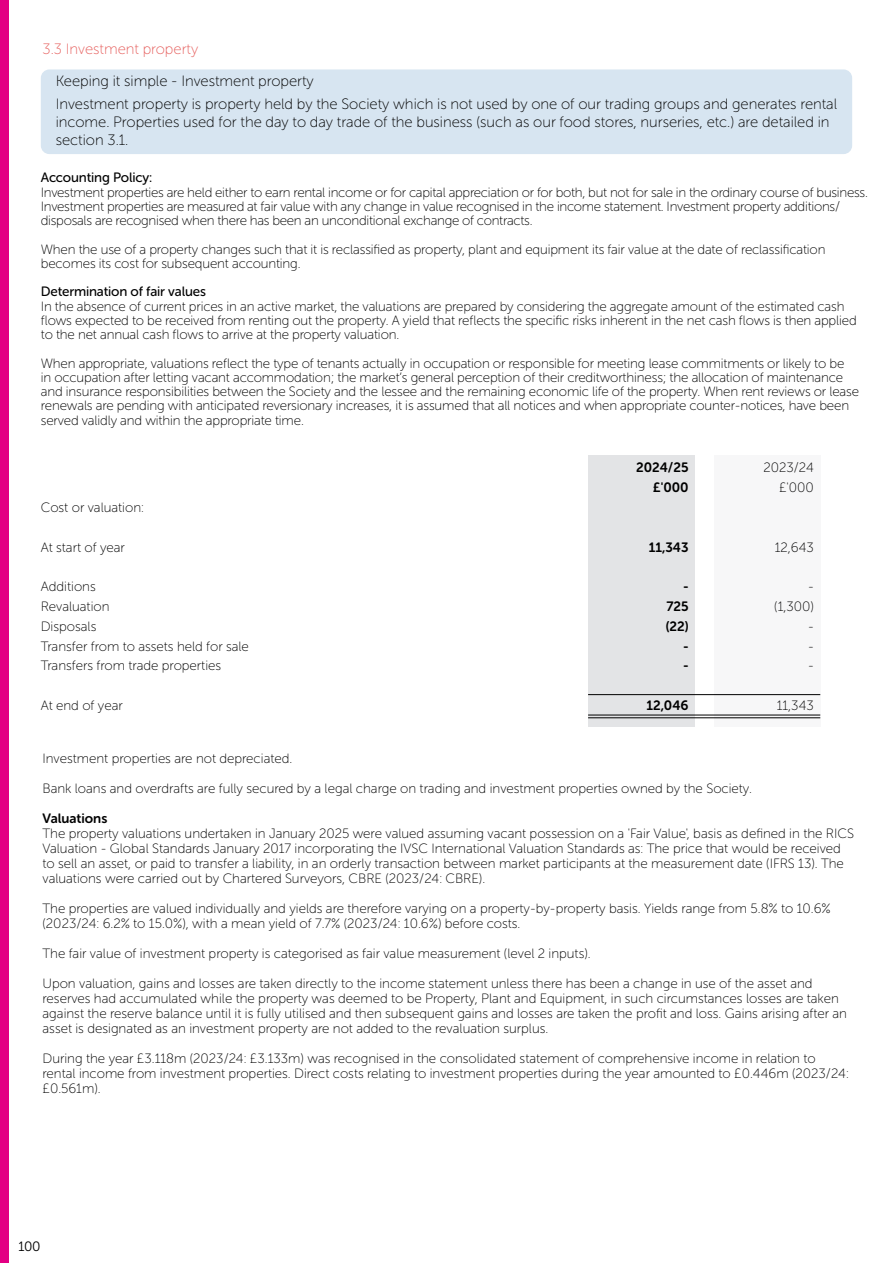
<style>
.page{position:relative;width:893px;height:1263px;background:#fff}
.page>*{position:absolute;margin:0;border:0;box-sizing:border-box;transform-origin:0 0}
.t1{font:15px/22.6px "Museo Sans Rounded 100";color:#000}
.t2{font:15px "Museo Sans Rounded 100";color:#e65e5c}
.t3{font:13.5px/14.2px "Museo Sans Rounded 100";letter-spacing:-.005em;color:#000}
.t4{font:13.5px/19.8px "Museo Sans Rounded 700";color:#000;text-align:right}
.t5{font:13.5px "Museo Sans Rounded 500";letter-spacing:-.01em;color:#000}
.t6{font:13.5px "Museo Sans Rounded 300";color:#000}
</style>
<div class="page">
<div style="left:41px;top:69px;width:811px;height:85px;background:#d7e5f1;border-radius:9px"></div>
<div style="left:588px;top:455px;width:106px;height:271px;background:#e3e4e6"></div>
<div style="left:714px;top:455px;width:106px;height:271px;background:#f7f7f8"></div>
<hr style="left:588px;top:715px;width:232px;height:1px;background:#000">
<hr style="left:588px;top:717px;width:232px;height:1px;background:#000">
<hr style="left:588px;top:694px;width:232px;height:1px;background:#000">
<div style="left:0;top:0;width:9px;height:1263px;background:#e30083"></div>
<p class="t2" style="left:43px;top:41px;width:157px">3.3 Investment property</p>
<p class="t1" style="left:56px;top:70px;width:783px">Keeping it simple - Investment property<br>Investment property is property held by the Society which is not used by one of our trading groups and generates rental</p>
<p class="t1" style="left:56px;top:113px;width:775px;line-height:18px">income. Properties used for the day to day trade of the business (such as our food stores, nurseries, etc.) are detailed in section 3.1.</p>
<p class="t5" style="left:41px;top:170px;width:113px">Accounting Policy:</p>
<p class="t3" style="left:41px;top:185px;width:829px">Investment properties are held either to earn rental income or for capital appreciation or for both, but not for sale in the ordinary course of business.<br>Investment properties are measured at fair value with any change in value recognised in the income statement. Investment property additions/ disposals are recognised when there has been an unconditional exchange of contracts.</p>
<p class="t3" style="left:41px;top:242px;width:786px">When the use of a property changes such that it is reclassified as property, plant and equipment its fair value at the date of reclassification becomes its cost for subsequent accounting.</p>
<p class="t5" style="left:41px;top:284px;width:167px">Determination of fair values</p>
<p class="t3" style="left:41px;top:299px;width:817px">In the absence of current prices in an active market, the valuations are prepared by considering the aggregate amount of the estimated cash flows expected to be received from renting out the property. A yield that reflects the specific risks inherent in the net cash flows is then applied to the net annual cash flows to arrive at the property valuation.</p>
<p class="t3" style="left:41px;top:356px;width:820px">When appropriate, valuations reflect the type of tenants actually in occupation or responsible for meeting lease commitments or likely to be<br>in occupation after letting vacant accommodation; the market’s general perception of their creditworthiness; the allocation of maintenance and insurance responsibilities between the Society and the lessee and the remaining economic life of the property. When rent reviews or lease renewals are pending with anticipated reversionary increases, it is assumed that all notices and when appropriate counter-notices, have been served validly and within the appropriate time.</p>
<p class="t3" style="left:41px;top:500px;width:105px">Cost or valuation:</p>
<p class="t3" style="left:41px;top:540px;width:86px">At start of year</p>
<p class="t3" style="left:41px;top:577px;width:210px;line-height:19.8px">Additions<br>Revaluation<br>Disposals<br>Transfer from to assets held for sale<br>Transfers from trade properties</p>
<p class="t3" style="left:41px;top:698px;width:83px">At end of year</p>
<p class="t4" style="left:636px;top:458px;width:54px">2024/25 £'000</p>
<p class="t4" style="left:649px;top:537px;width:41px">11,343</p>
<p class="t4" style="left:666px;top:577px;width:25px">-<br>725 (22) -<br>-</p>
<p class="t4" style="left:646px;top:695px;width:44px">12,046</p>
<p class="t3" style="left:763px;top:458px;width:52px;line-height:19.8px;text-align:right">2023/24 £'000</p>
<p class="t3" style="left:775px;top:540px;width:41px">12,643</p>
<p class="t3" style="left:774px;top:577px;width:41px;line-height:19.8px;text-align:right">- (1,300) -<br>-<br>-</p>
<p class="t3" style="left:777px;top:698px;width:39px">11,343</p>
<p class="t3" style="left:43px;top:752px;width:251px">Investment properties are not depreciated.</p>
<p class="t3" style="left:43px;top:782px;width:711px">Bank loans and overdrafts are fully secured by a legal charge on trading and investment properties owned by the Society.</p>
<p class="t4" style="left:43px;top:809px;width:66px">Valuations</p>
<p class="t3" style="left:43px;top:826px;width:813px;line-height:15px">The property valuations undertaken in January 2025 were valued assuming vacant possession on a 'Fair Value', basis as defined in the RICS Valuation - Global Standards January 2017 incorporating the IVSC International Valuation Standards as: The price that would be received to sell an asset, or paid to transfer a liability, in an orderly transaction between market participants at the measurement date (IFRS 13). The valuations were carried out by Chartered Surveyors, CBRE (2023/24: CBRE).</p>
<p class="t3" style="left:43px;top:901px;width:790px;line-height:15px">The properties are valued individually and yields are therefore varying on a property-by-property basis. Yields range from 5.8% to 10.6% (2023/24: 6.2% to 15.0%), with a mean yield of 7.7% (2023/24: 10.6%) before costs.</p>
<p class="t3" style="left:43px;top:947px;width:550px">The fair value of investment property is categorised as fair value measurement (level 2 inputs).</p>
<p class="t3" style="left:43px;top:976px;width:806px;line-height:15px">Upon valuation, gains and losses are taken directly to the income statement unless there has been a change in use of the asset and reserves had accumulated while the property was deemed to be Property, Plant and Equipment, in such circumstances losses are taken against the reserve balance until it is fully utilised and then subsequent gains and losses are taken the profit and loss. Gains arising after an asset is designated as an investment property are not added to the revaluation surplus.</p>
<p class="t3" style="left:43px;top:1051px;width:808px;line-height:15px">During the year £3.118m (2023/24: £3.133m) was recognised in the consolidated statement of comprehensive income in relation to rental income from investment properties. Direct costs relating to investment properties during the year amounted to £0.446m (2023/24: £0.561m).</p>
<p class="t6" style="left:18px;top:1239px;width:24px">100</p>
</div>
